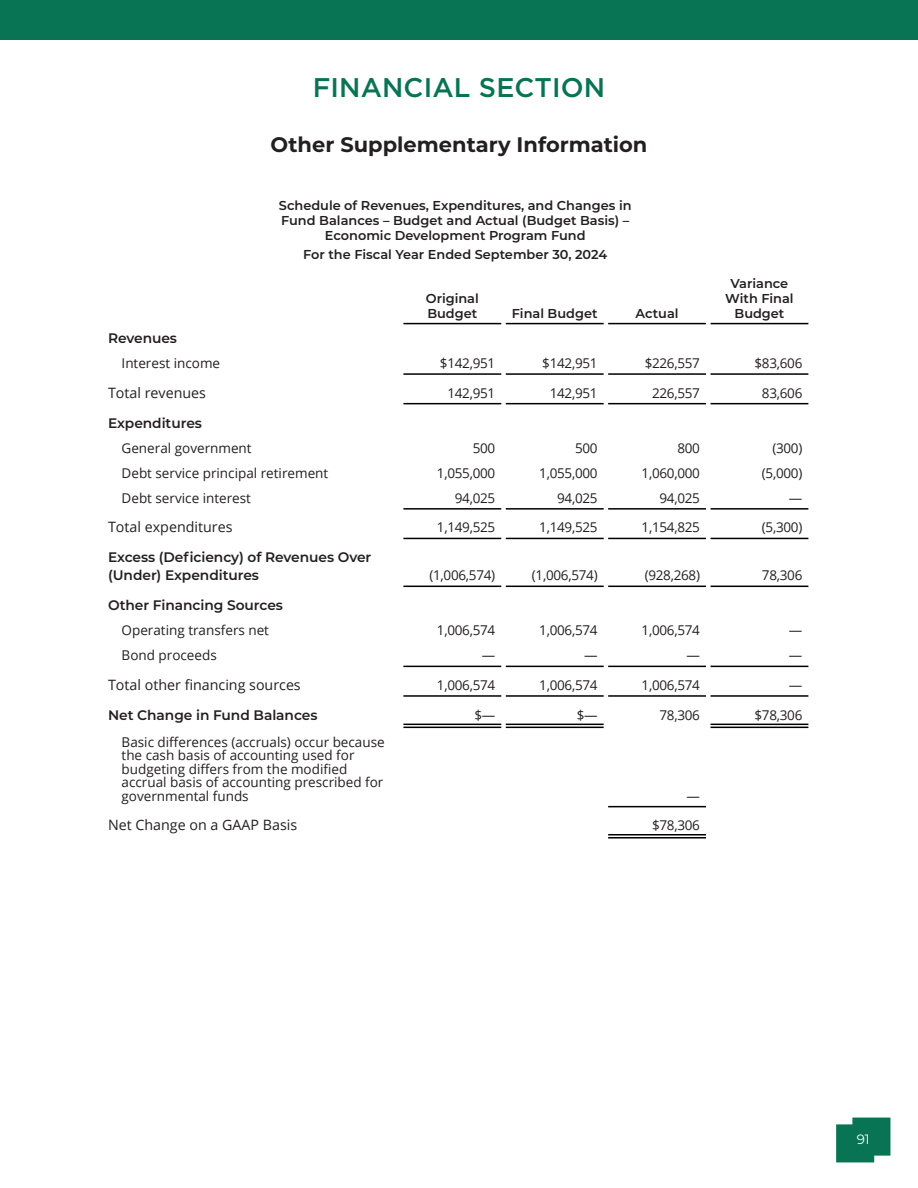
<style>
.page{position:relative;width:918px;height:1188px;background:#fff}
.page>*{position:absolute;margin:0;border:0;box-sizing:border-box;transform-origin:0 0}
.t1{font:500 27px "Gotham";letter-spacing:.005em;color:#087454}
.t2{font:700 21px "Montserrat";color:#231f20}
.T_Total{font:14.25px "Open Sans";color:#231f20}
.T_Heading_H2{font:600 13.8px/18px "Montserrat";letter-spacing:-.005em;color:#231f20}
.T_Text_Lvl1{font:13.5px/13.5px "Open Sans";color:#231f20}
.T_Number{font:13.5px "Open Sans";letter-spacing:-.02em;color:#231f20}
.T_Number-Brackets{font:13.5px "Open Sans";letter-spacing:-.02em;color:#231f20}
.t3{font:13.5px "Montserrat";color:#fff}
.T_Heading_H1{font:600 12.9px/15px "Montserrat";color:#231f20;text-align:center}
</style>
<div class="page">
<div style="left:0;top:0;width:918px;height:40px;background:#087454"></div>
<svg style="left:403px;top:725px;width:98px;height:2px"></svg>
<svg style="left:506px;top:725px;width:98px;height:2px"></svg>
<svg style="left:711px;top:725px;width:97px;height:2px"></svg>
<hr style="left:403px;top:323px;width:98px;height:1px;background:#000">
<hr style="left:506px;top:323px;width:98px;height:1px;background:#000">
<hr style="left:608px;top:323px;width:98px;height:1px;background:#000">
<hr style="left:711px;top:323px;width:97px;height:1px;background:#000">
<hr style="left:403px;top:373px;width:98px;height:2px;background:#000">
<hr style="left:506px;top:373px;width:98px;height:2px;background:#000">
<hr style="left:608px;top:373px;width:98px;height:2px;background:#000">
<hr style="left:711px;top:373px;width:97px;height:2px;background:#000">
<hr style="left:403px;top:403px;width:98px;height:1px;background:#000">
<hr style="left:506px;top:403px;width:98px;height:1px;background:#000">
<hr style="left:608px;top:403px;width:98px;height:1px;background:#000">
<hr style="left:711px;top:403px;width:97px;height:1px;background:#000">
<hr style="left:403px;top:508px;width:98px;height:2px;background:#000">
<hr style="left:506px;top:508px;width:98px;height:2px;background:#000">
<hr style="left:608px;top:508px;width:98px;height:2px;background:#000">
<hr style="left:711px;top:508px;width:97px;height:2px;background:#000">
<hr style="left:403px;top:538px;width:98px;height:1px;background:#000">
<hr style="left:506px;top:538px;width:98px;height:1px;background:#000">
<hr style="left:608px;top:538px;width:98px;height:1px;background:#000">
<hr style="left:711px;top:538px;width:97px;height:1px;background:#000">
<hr style="left:403px;top:586px;width:98px;height:1px;background:#000">
<hr style="left:506px;top:586px;width:98px;height:1px;background:#000">
<hr style="left:608px;top:586px;width:98px;height:1px;background:#000">
<hr style="left:711px;top:586px;width:97px;height:1px;background:#000">
<hr style="left:403px;top:666px;width:98px;height:1px;background:#000">
<hr style="left:506px;top:666px;width:98px;height:1px;background:#000">
<hr style="left:608px;top:666px;width:98px;height:1px;background:#000">
<hr style="left:711px;top:666px;width:97px;height:1px;background:#000">
<hr style="left:403px;top:695px;width:98px;height:2px;background:#000">
<hr style="left:506px;top:695px;width:98px;height:2px;background:#000">
<hr style="left:608px;top:695px;width:98px;height:2px;background:#000">
<hr style="left:711px;top:695px;width:97px;height:2px;background:#000">
<hr style="left:608px;top:806px;width:98px;height:1px;background:#000">
<hr style="left:403px;top:724px;width:98px;height:1px;background:#000">
<hr style="left:403px;top:727px;width:98px;height:1px;background:#000">
<hr style="left:506px;top:724px;width:98px;height:1px;background:#000">
<hr style="left:506px;top:727px;width:98px;height:1px;background:#000">
<hr style="left:711px;top:724px;width:97px;height:1px;background:#000">
<hr style="left:711px;top:727px;width:97px;height:1px;background:#000">
<hr style="left:608px;top:834px;width:98px;height:2px;background:#000">
<hr style="left:608px;top:837px;width:98px;height:2px;background:#000">
<svg style="left:836px;top:1118px;width:54px;height:44px;background:#1d8063"></svg>
<h1 class="t1" style="left:313px;top:70px;width:294px">FINANCIAL SECTION</h1>
<h2 class="t2" style="left:271px;top:129px;width:378px">Other Supplementary Information</h2>
<p class="T_Heading_H1" style="left:279px;top:197px;width:354px">Schedule of Revenues, Expenditures, and Changes in<br>Fund Balances – Budget and Actual (Budget Basis) –<br>Economic Development Program Fund</p>
<p class="T_Heading_H1" style="left:303px;top:246px;width:306px">For the Fiscal Year Ended September 30, 2024</p>
<p class="T_Heading_H1" style="left:426px;top:290px;width:55px;text-align:left">Original<br>Budget</p>
<p class="T_Heading_H1" style="left:512px;top:305px;width:87px">Final Budget</p>
<p class="T_Heading_H1" style="left:636px;top:305px;width:44px">Actual</p>
<p class="T_Heading_H1" style="left:725px;top:275px;width:70px">Variance<br>With Final<br>Budget</p>
<p class="T_Heading_H2" style="left:108px;top:328px;width:70px">Revenues</p>
<p class="T_Text_Lvl1" style="left:122px;top:356px;width:100px">Interest income</p>
<p class="T_Number" style="left:440px;top:354px;width:57px">$142,951</p>
<p class="T_Number" style="left:542px;top:354px;width:57px">$142,951</p>
<p class="T_Number" style="left:645px;top:354px;width:57px">$226,557</p>
<p class="T_Number" style="left:754px;top:354px;width:49px">$83,606</p>
<p class="T_Total" style="left:108px;top:383px;width:99px">Total revenues</p>
<p class="T_Number" style="left:447px;top:384px;width:49px">142,951</p>
<p class="T_Number" style="left:550px;top:384px;width:49px">142,951</p>
<p class="T_Number" style="left:652px;top:384px;width:49px">226,557</p>
<p class="T_Number" style="left:762px;top:384px;width:42px">83,606</p>
<p class="T_Heading_H2" style="left:108px;top:413px;width:95px">Expenditures</p>
<p class="T_Text_Lvl1" style="left:122px;top:441px;width:132px">General government</p>
<p class="T_Number" style="left:473px;top:438px;width:24px">500</p>
<p class="T_Number" style="left:575px;top:438px;width:24px">500</p>
<p class="T_Number" style="left:677px;top:438px;width:24px">800</p>
<p class="T_Number-Brackets" style="left:772px;top:438px;width:32px">(300)</p>
<p class="T_Text_Lvl1" style="left:122px;top:466px;width:208px">Debt service principal retirement</p>
<p class="T_Number" style="left:437px;top:464px;width:60px">1,055,000</p>
<p class="T_Number" style="left:539px;top:464px;width:60px">1,055,000</p>
<p class="T_Number" style="left:642px;top:464px;width:60px">1,060,000</p>
<p class="T_Number-Brackets" style="left:762px;top:464px;width:42px">(5,000)</p>
<p class="T_Text_Lvl1" style="left:122px;top:491px;width:131px">Debt service interest</p>
<p class="T_Number" style="left:455px;top:489px;width:42px">94,025</p>
<p class="T_Number" style="left:557px;top:489px;width:42px">94,025</p>
<p class="T_Number" style="left:660px;top:489px;width:42px">94,025</p>
<p class="T_Number" style="left:789px;top:489px;width:15px">—</p>
<p class="T_Total" style="left:108px;top:518px;width:126px">Total expenditures</p>
<p class="T_Number" style="left:437px;top:518px;width:60px">1,149,525</p>
<p class="T_Number" style="left:539px;top:518px;width:60px">1,149,525</p>
<p class="T_Number" style="left:642px;top:518px;width:60px">1,154,825</p>
<p class="T_Number-Brackets" style="left:762px;top:518px;width:42px">(5,300)</p>
<p class="T_Heading_H2" style="left:108px;top:548px;width:265px">Excess (Deficiency) of Revenues Over (Under) Expenditures</p>
<p class="T_Number-Brackets" style="left:429px;top:566px;width:67px">(1,006,574)</p>
<p class="T_Number-Brackets" style="left:532px;top:566px;width:67px">(1,006,574)</p>
<p class="T_Number-Brackets" style="left:645px;top:566px;width:57px">(928,268)</p>
<p class="T_Number" style="left:762px;top:566px;width:42px">78,306</p>
<p class="T_Heading_H2" style="left:108px;top:596px;width:176px">Other Financing Sources</p>
<p class="T_Text_Lvl1" style="left:122px;top:623px;width:149px">Operating transfers net</p>
<p class="T_Number" style="left:437px;top:621px;width:60px">1,006,574</p>
<p class="T_Number" style="left:539px;top:621px;width:60px">1,006,574</p>
<p class="T_Number" style="left:642px;top:621px;width:60px">1,006,574</p>
<p class="T_Number" style="left:789px;top:621px;width:15px">—</p>
<p class="T_Text_Lvl1" style="left:122px;top:648px;width:97px">Bond proceeds</p>
<p class="T_Number" style="left:482px;top:646px;width:15px">—</p>
<p class="T_Number" style="left:584px;top:646px;width:15px">—</p>
<p class="T_Number" style="left:687px;top:646px;width:15px">—</p>
<p class="T_Number" style="left:789px;top:646px;width:15px">—</p>
<p class="T_Total" style="left:108px;top:675px;width:194px">Total other financing sources</p>
<p class="T_Number" style="left:437px;top:676px;width:60px">1,006,574</p>
<p class="T_Number" style="left:539px;top:676px;width:60px">1,006,574</p>
<p class="T_Number" style="left:642px;top:676px;width:60px">1,006,574</p>
<p class="T_Number" style="left:789px;top:676px;width:15px">—</p>
<p class="T_Heading_H2" style="left:108px;top:705px;width:211px">Net Change in Fund Balances</p>
<p class="T_Number" style="left:474px;top:706px;width:22px">$—</p>
<p class="T_Number" style="left:577px;top:706px;width:22px">$—</p>
<p class="T_Number" style="left:660px;top:706px;width:42px">78,306</p>
<p class="T_Number" style="left:754px;top:706px;width:49px">$78,306</p>
<p class="T_Text_Lvl1" style="left:122px;top:735px;width:265px">Basic differences (accruals) occur because the cash basis of accounting used for budgeting differs from the modified accrual basis of accounting prescribed for governmental funds</p>
<p class="T_Number" style="left:687px;top:787px;width:15px">—</p>
<p class="T_Total" style="left:108px;top:815px;width:191px">Net Change on a GAAP Basis</p>
<p class="T_Number" style="left:652px;top:816px;width:49px">$78,306</p>
<p class="t3" style="left:857px;top:1130px;width:15px">91</p>
</div>
